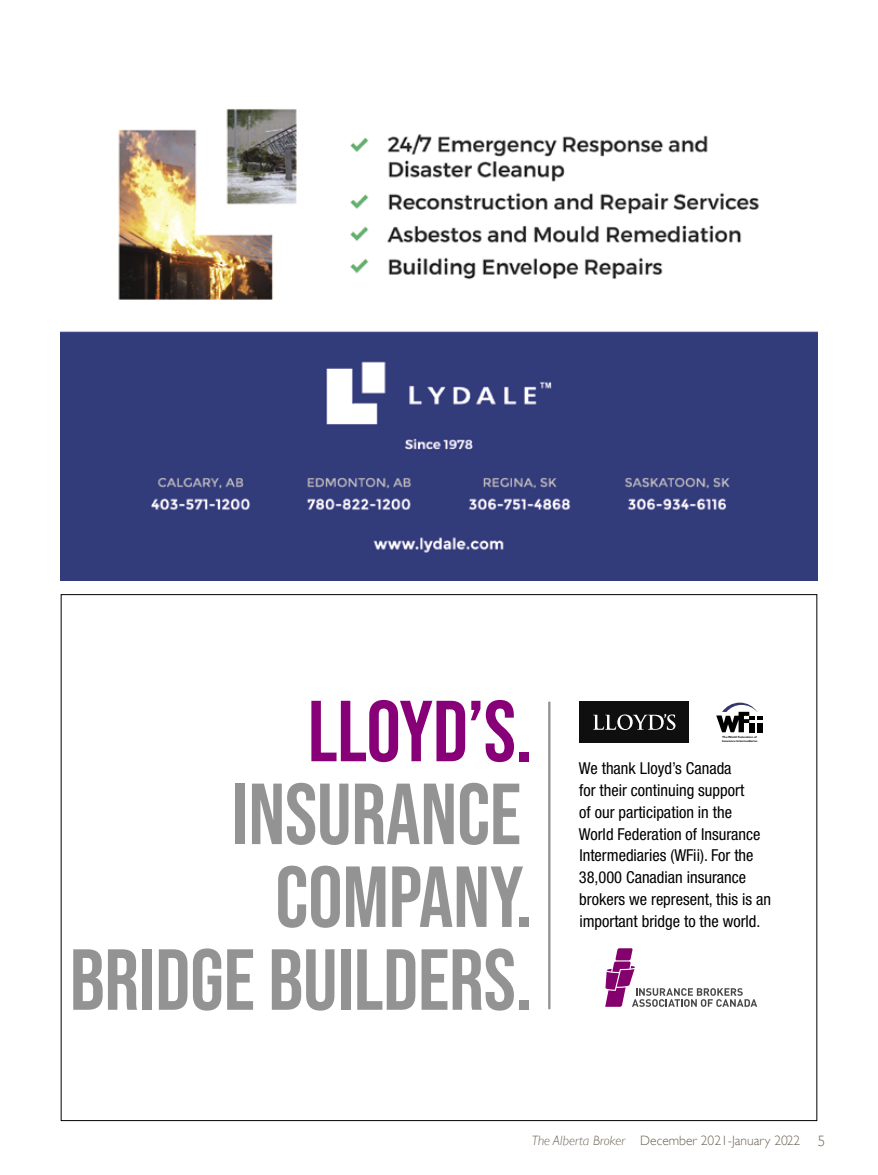
<style>
.page{position:relative;width:878px;height:1175px;background:#fff}
.page>*{position:absolute;margin:0;border:0;box-sizing:border-box;transform-origin:0 0}
.t1{font:86.4px/82.8px "Bebas Neue";letter-spacing:-.005em;color:#939393;text-align:right}
.t2{font:86.4px "Bebas Neue";letter-spacing:-.005em;color:#807}
.t3{font:condensed 16.5px/21.9px "Helvetica Neue LT Std";color:#000}
.t4{font:300 13.5px "Gill Sans";color:#6f6556}
.t5{font:700 3px/3.6px "Gill Sans";color:#000}
.s1{font-style:italic}
.s2{font-size:15px}
</style>
<div class="page">
<img style="left:61px;top:109px;width:756px;height:471px">
<svg style="left:60px;top:594px;width:757px;height:527px"></svg>
<h1 class="t2" style="left:308px;top:682px;width:225px">LLOYD’S.</h1>
<h1 class="t1" style="left:70px;top:772px;width:463px">INSURANCE<br>COMPANY.<br>BRIDGE BUILDERS.</h1>
<p class="t5" style="left:722px;top:735px;width:37px">The World Federation of<br>Insurance Intermediaries</p>
<p class="t3" style="left:578px;top:757px;width:194px">We thank Lloyd’s Canada<br>for their continuing support<br>of our participation in the<br>World Federation of Insurance<br>Intermediaries (WFii). For the<br>38,000 Canadian insurance brokers we represent, this is an important bridge to the world.</p>
<p class="t4" style="left:532px;top:1132px;width:295px"><span class="s1">The Alberta Broker</span> December 2021-January 2022 <span class="s2">5</span></p>
</div>
